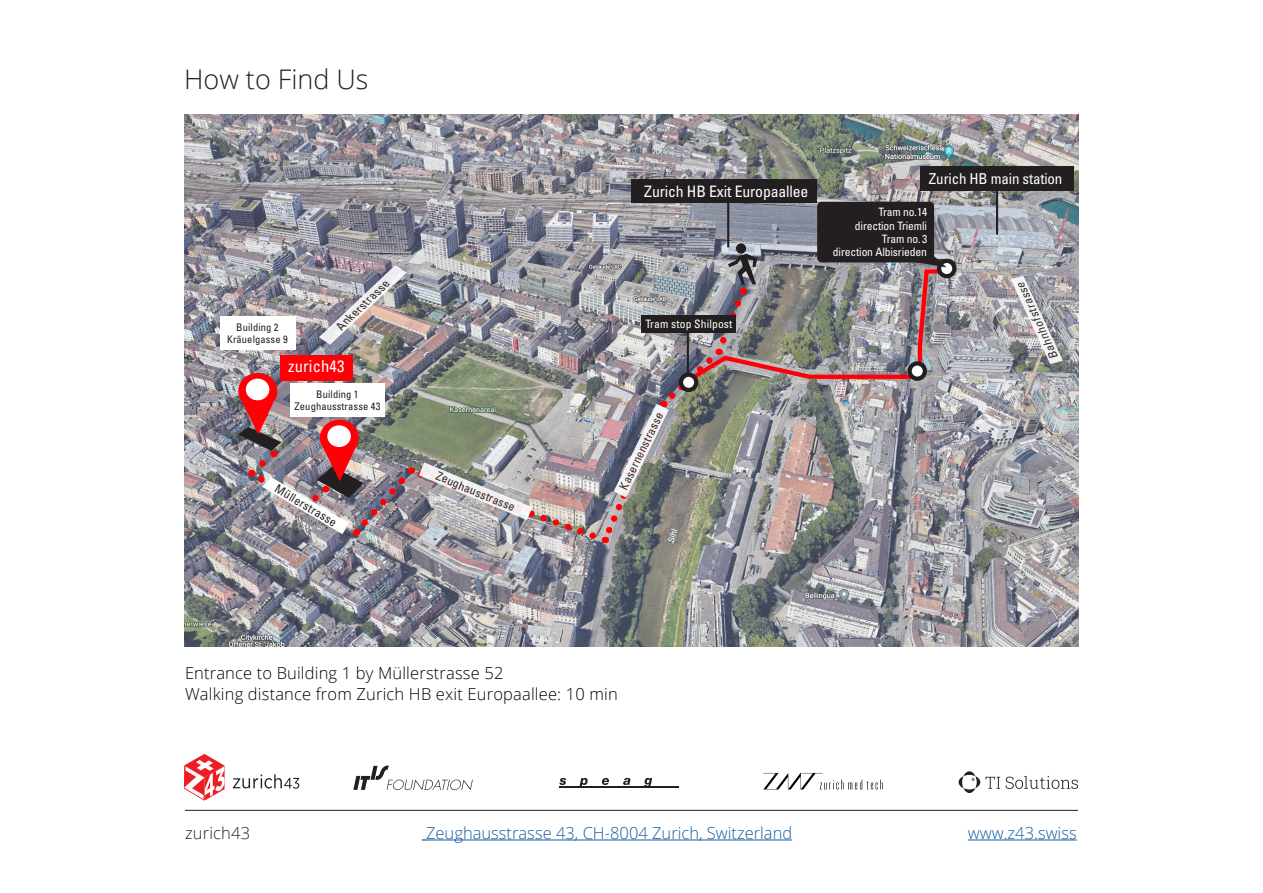
<style>
.page{position:relative;width:1263px;height:893px;background:#fff}
.page>*{position:absolute;margin:0;border:0;box-sizing:border-box;transform-origin:0 0}
.t1{font:300 27px "Open Sans";color:#231f20}
.t2{font:300 16.5px/21px "Open Sans";letter-spacing:.01em;color:#000}
.t3{font:300 16.5px "Open Sans";color:#175d9e}
.t4{font:condensed 16.5px "Univers LT Pro";letter-spacing:.01em;color:#fff}
.t5{font:300 16.5px "Open Sans";letter-spacing:.01em;color:#231f20}
.t6{font:condensed 15.75px "Univers LT Pro";letter-spacing:-.01em;color:#fff}
.t7{font:condensed 15px "Univers LT Pro";letter-spacing:-.01em;color:#fff}
.t8{font:condensed 12px "Univers LT Pro";color:#231f20}
.t9{font:italic condensed 11.85px "Univers LT Pro";color:#231f20}
.t10{font:condensed 11.55px "Univers LT Pro";letter-spacing:-.01em;color:#fff}
.t11{font:condensed 11.55px "Univers LT Pro";letter-spacing:.01em;color:#fff}
.t12{font:italic condensed 11.55px "Univers LT Pro";color:#231f20;scale:1.07 1}
.t13{font:condensed 10.5px "Univers LT Pro";letter-spacing:.01em;color:#231f20}
.s1{font-size:11.7px}
</style>
<div class="page">
<img style="left:185px;top:115px;width:893px;height:531px">
<svg style="left:1010px;top:276px;width:53px;height:88px"></svg>
<hr style="left:727px;top:201px;width:2px;height:46px;background:#231f20">
<div style="left:920px;top:167px;width:154px;height:24px;background:#231f20"></div>
<hr style="left:996px;top:190px;width:2px;height:45px;background:#231f20">
<div style="left:736px;top:243px;width:10px;height:11px;background:#231f20;border-radius:50%"></div>
<div style="left:220px;top:317px;width:76px;height:33px;background:#fff"></div>
<div style="left:939px;top:261px;width:15px;height:15px;background:#fff;border-radius:50%"></div>
<div style="left:937px;top:259px;width:19px;height:19px;border:4px solid #231f20;border-radius:50%"></div>
<hr style="left:426px;top:839px;width:366px;height:1px;background:#175d9e">
<hr style="left:968px;top:839px;width:109px;height:1px;background:#175d9e">
<hr style="left:185px;top:810px;width:893px;height:1px;background:#231f20">
<svg style="left:233px;top:774px;width:66px;height:15px"></svg>
<svg style="left:184px;top:754px;width:41px;height:47px"></svg>
<svg style="left:353px;top:765px;width:120px;height:25px"></svg>
<svg style="left:763px;top:773px;width:120px;height:16px"></svg>
<svg style="left:958px;top:771px;width:42px;height:22px"></svg>
<svg style="left:1006px;top:776px;width:72px;height:13px"></svg>
<hr style="left:560px;top:786px;width:119px;height:2px;background:#231f20">
<svg style="left:559px;top:778px;width:7px;height:7px"></svg>
<svg style="left:579px;top:778px;width:9px;height:8px"></svg>
<svg style="left:602px;top:778px;width:7px;height:7px"></svg>
<svg style="left:623px;top:778px;width:7px;height:7px"></svg>
<svg style="left:644px;top:778px;width:8px;height:8px"></svg>
<div style="left:631px;top:180px;width:186px;height:23px;background:#231f20"></div>
<div style="left:817px;top:202px;width:117px;height:60px;background:#231f20;border-radius:5px"></div>
<img style="left:238px;top:254px;width:709px;height:290px">
<div style="left:641px;top:315px;width:95px;height:18px;background:#231f20"></div>
<p class="t1" style="left:184px;top:60px;width:186px">How to Find Us</p>
<p class="t13" style="left:236px;top:321px;width:44px">Building 2</p>
<p class="t13" style="left:227px;top:333px;width:62px">Kräuelgasse 9</p>
<p class="t9" style="left:334px;top:322px;width:69px;rotate:-43deg">Ankerstrasse</p>
<p class="t4" style="left:288px;top:356px;width:58px">zurich43</p>
<p class="t13" style="left:316px;top:388px;width:44px">Building 1</p>
<p class="t13" style="left:295px;top:400px;width:87px">Zeughausstrasse 43</p>
<p class="t8" style="left:280px;top:481px;width:71px;rotate:31deg">Müllerstrasse</p>
<p class="t8" style="left:440px;top:468px;width:86px;rotate:23deg">Zeughausstrasse</p>
<p class="t6" style="left:644px;top:181px;width:166px">Zurich HB Exit Europaallee</p>
<p class="t11" style="left:645px;top:317px;width:89px">Tram stop Shilpost</p>
<p class="t8" style="left:616px;top:485px;width:86px;rotate:-64deg">Kasernenstrasse</p>
<p class="t7" style="left:929px;top:169px;width:135px">Zurich HB main station</p>
<p class="t10" style="left:878px;top:205px;width:50px">Tram no.14</p>
<p class="t10" style="left:855px;top:218px;width:74px">direction Triemli</p>
<p class="t10" style="left:882px;top:232px;width:47px">Tram no. 3</p>
<p class="t10" style="left:833px;top:245px;width:96px">direction Albisri<span class="s1">eden</span></p>
<p class="t12" style="left:1048px;top:362px;width:80px;rotate:-115deg">Bahnhofstrasse</p>
<p class="t2" style="left:185px;top:662px;width:434px">Entrance to Building 1 by Müllerstrasse 52<br>Walking distance from Zurich HB exit Europaallee: 10 min</p>
<p class="t5" style="left:185px;top:821px;width:67px">zurich43</p>
<p class="t3" style="left:426px;top:821px;width:368px">Zeughausstrasse 43, CH-8004 Zurich, Switzerland</p>
<p class="t3" style="left:968px;top:821px;width:110px">www.z43.swiss</p>
</div>
